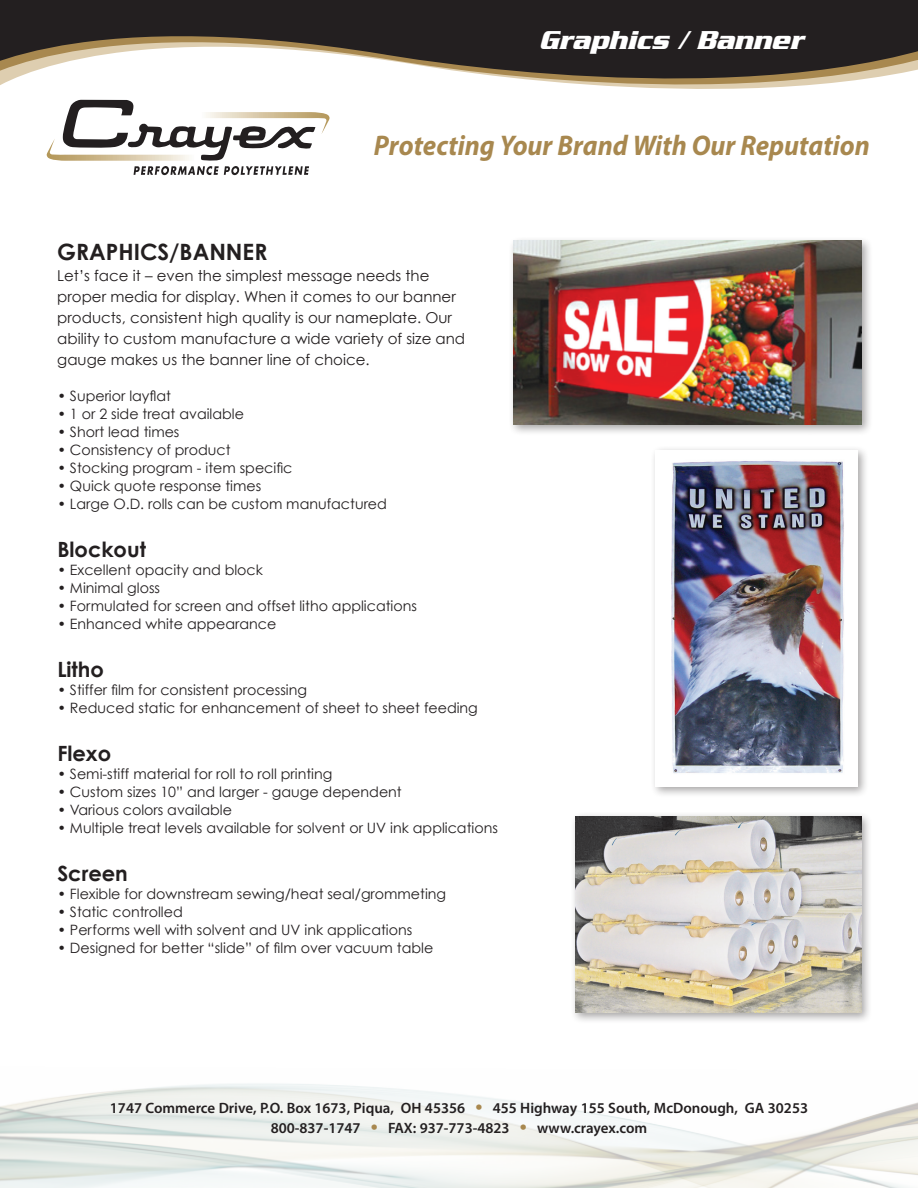
<style>
.page{position:relative;width:918px;height:1188px;background:#fff}
.page>*{position:absolute;margin:0;border:0;box-sizing:border-box;transform-origin:0 0}
.t1{font:italic 700 28.5px "Myriad Pro";color:#a8884f;scale:.94 1}
.t2{font:italic 900 25.5px "Julius";color:#fff}
.t3{font:700 22.5px "Century Gothic";color:#231f20}
.t4{font:700 21px "Century Gothic";color:#231f20}
.t5{font:15px/21px "Century Gothic";color:#231f20}
.t6{font:600 15px "Myriad Pro";color:#231f20}
.t7{font:14.25px "Century Gothic";color:#231f20}
.s1{font-size:22.5px;color:#a8884f}
</style>
<div class="page">
<svg style="left:0;top:0;width:918px;height:100px;fill:#231f20"></svg>
<svg style="left:46px;top:100px;width:284px;height:75px"></svg>
<div style="left:508px;top:236px;width:366px;height:200px;background:#231f20;opacity:.4"></div>
<img style="left:513px;top:241px;width:349px;height:183px">
<div style="left:651px;top:445px;width:218px;height:353px;background:#231f20;opacity:.4"></div>
<img style="left:656px;top:450px;width:202px;height:336px">
<div style="left:571px;top:811px;width:301px;height:213px;background:#231f20;opacity:.4"></div>
<img style="left:576px;top:816px;width:285px;height:197px">
<p class="t2" style="left:539px;top:26px;width:273px">Graphics / Banner</p>
<p class="t1" style="left:374px;top:130px;width:529px">Protecting Your Brand With Our Reputation</p>
<p class="t3" style="left:57px;top:238px;width:212px">GRAPHICS/BANNER</p>
<p class="t5" style="left:57px;top:265px;width:410px">Let’s face it – even the simplest message needs the proper media for display. When it comes to our banner products, consistent high quality is our nameplate. Our ability to custom manufacture a wide variety of size and gauge makes us the banner line of choice.</p>
<p class="t7" style="left:57px;top:387px;width:115px">• Superior layflat</p>
<p class="t7" style="left:57px;top:405px;width:188px">• 1 or 2 side treat available</p>
<p class="t7" style="left:57px;top:423px;width:124px">• Short lead times</p>
<p class="t7" style="left:57px;top:441px;width:175px">• Consistency of product</p>
<p class="t7" style="left:57px;top:459px;width:237px">• Stocking program - item specific</p>
<p class="t7" style="left:57px;top:477px;width:205px">• Quick quote response times</p>
<p class="t7" style="left:57px;top:495px;width:331px">• Large O.D. rolls can be custom manufactured</p>
<p class="t4" style="left:57px;top:536px;width:90px">Blockout</p>
<p class="t7" style="left:57px;top:561px;width:207px">• Excellent opacity and block</p>
<p class="t7" style="left:57px;top:579px;width:104px">• Minimal gloss</p>
<p class="t7" style="left:57px;top:597px;width:361px">• Formulated for screen and offset litho applications</p>
<p class="t7" style="left:57px;top:615px;width:221px">• Enhanced white appearance</p>
<p class="t4" style="left:57px;top:656px;width:48px">Litho</p>
<p class="t7" style="left:57px;top:681px;width:251px">• Stiffer film for consistent processing</p>
<p class="t7" style="left:57px;top:699px;width:422px">• Reduced static for enhancement of sheet to sheet feeding</p>
<p class="t4" style="left:57px;top:740px;width:55px">Flexo</p>
<p class="t7" style="left:57px;top:765px;width:276px">• Semi-stiff material for roll to roll printing</p>
<p class="t7" style="left:57px;top:783px;width:346px">• Custom sizes 10” and larger - gauge dependent</p>
<p class="t7" style="left:57px;top:801px;width:176px">• Various colors available</p>
<p class="t7" style="left:57px;top:819px;width:442px">• Multiple treat levels available for solvent or UV ink applications</p>
<p class="t4" style="left:57px;top:860px;width:72px">Screen</p>
<p class="t7" style="left:57px;top:885px;width:390px">• Flexible for downstream sewing/heat seal/grommeting</p>
<p class="t7" style="left:57px;top:903px;width:127px">• Static controlled</p>
<p class="t7" style="left:57px;top:921px;width:356px">• Performs well with solvent and UV ink applications</p>
<p class="t7" style="left:57px;top:939px;width:377px">• Designed for better “slide” of film over vacuum table</p>
<p class="t6" style="left:110px;top:1100px;width:700px">1747 Commerce Drive, P.O. Box 1673, Piqua, OH 45356 <span class="s1">•</span> 455 Highway 155 South, McDonough, GA 30253</p>
<p class="t6" style="left:271px;top:1119px;width:378px">800-837-1747 <span class="s1">•</span> FAX: 937-773-4823 <span class="s1">•</span> www.crayex.com</p>
</div>
